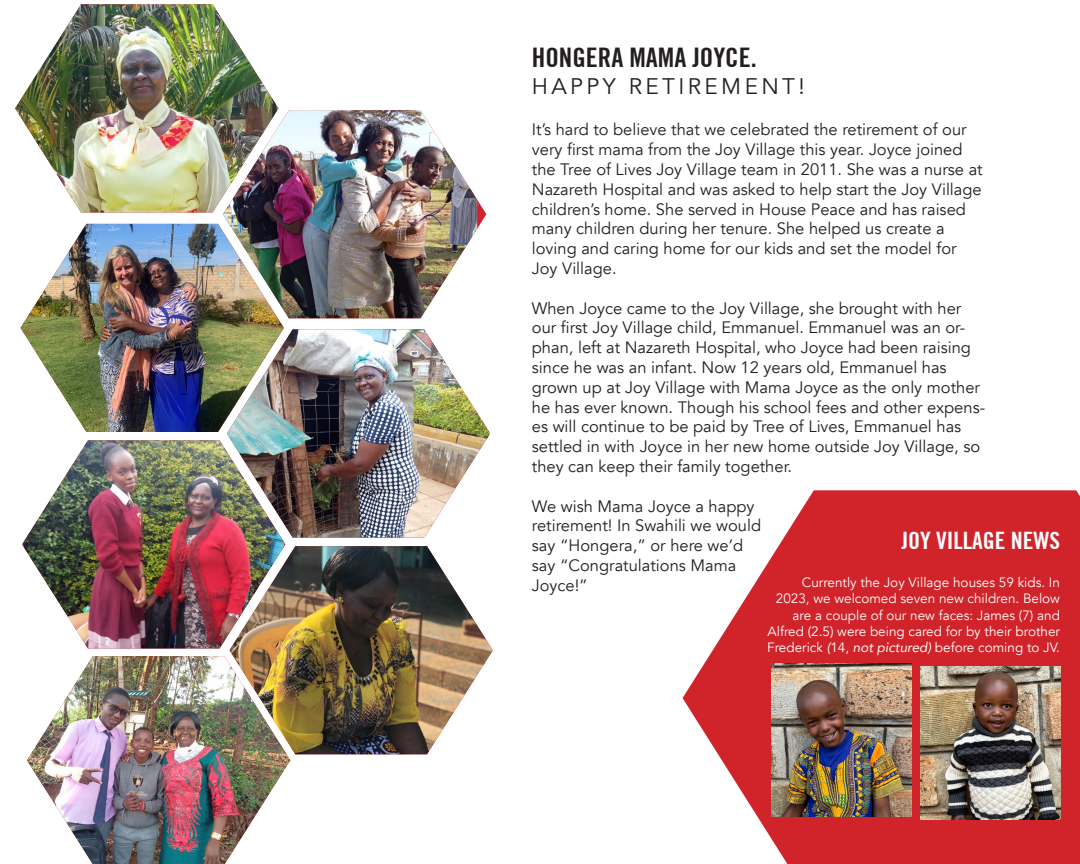
<style>
.page{position:relative;width:1080px;height:864px;background:#fff}
.page>*{position:absolute;margin:0;border:0;box-sizing:border-box;transform-origin:0 0}
.t1{font:700 condensed 27px "Trade Gothic No.20";color:#231f20}
.t2{font:700 condensed 24px "Trade Gothic No.20";color:#fff}
.t3{font:22.5px "Avenir";letter-spacing:.15em;color:#231f20}
.t4{font:16.5px/19.8px "Avenir";color:#231f20}
.t5{font:13.5px/16.2px "Avenir";color:#fff;text-align:right}
.s1{font-style:italic}
</style>
<div class="page">
<img style="left:21px;top:224px;width:263px;height:208px">
<img style="left:15px;top:4px;width:263px;height:208px">
<img style="left:223px;top:110px;width:254px;height:208px">
<img style="left:227px;top:329px;width:263px;height:209px">
<img style="left:27px;top:656px;width:263px;height:208px">
<img style="left:22px;top:440px;width:262px;height:208px">
<svg style="left:683px;top:490px;width:397px;height:374px;fill:#d1232a"></svg>
<img style="left:230px;top:546px;width:263px;height:208px">
<img style="left:771px;top:663px;width:141px;height:153px">
<img style="left:920px;top:666px;width:141px;height:153px">
<p class="t1" style="left:532px;top:41px;width:226px">HONGERA MAMA JOYCE.</p>
<p class="t3" style="left:532px;top:73px;width:274px">HAPPY RETIREMENT!</p>
<p class="t4" style="left:532px;top:120px;width:452px">It’s hard to believe that we celebrated the retirement of our very first mama from the Joy Village this year. Joyce joined the Tree of Lives Joy Village team in 2011. She was a nurse at Nazareth Hospital and was asked to help start the Joy Village children’s home. She served in House Peace and has raised many children during her tenure. She helped us create a</p>
<p class="t4" style="left:532px;top:239px;width:426px">loving and caring home for our kids and set the model for<br>Joy Village.</p>
<p class="t4" style="left:532px;top:298px;width:455px">When Joyce came to the Joy Village, she brought with her our first Joy Village child, Emmanuel. Emmanuel was an or&shy;phan, left at Nazareth Hospital, who Joyce had been raising since he was an infant. Now 12 years old, Emmanuel has grown up at Joy Village with Mama Joyce as the only mother he has ever known. Though his school fees and other expens&shy;es will continue to be paid by Tree of Lives, Emmanuel has settled in with Joyce in her new home outside Joy Village, so they can keep their family together.</p>
<p class="t4" style="left:532px;top:496px;width:224px">We wish Mama Joyce a happy</p>
<p class="t4" style="left:532px;top:516px;width:231px">retirement! In Swahili we would</p>
<p class="t4" style="left:532px;top:536px;width:213px">say “Hongera,” or here we’d</p>
<p class="t4" style="left:532px;top:556px;width:206px">say “Congratulations Mama</p>
<p class="t4" style="left:532px;top:576px;width:57px">Joyce!”</p>
<p class="t2" style="left:901px;top:526px;width:160px">JOY VILLAGE NEWS</p>
<p class="t5" style="left:802px;top:575px;width:260px">Currently the Joy Village houses 59 kids. In</p>
<p class="t5" style="left:776px;top:591px;width:286px">2023, we welcomed seven new children. Below are a couple of our new faces: James (7) and</p>
<p class="t5" style="left:768px;top:623px;width:294px">Alfred (2.5) were being cared for by their brother</p>
<p class="t5" style="left:767px;top:639px;width:294px">Frederick <span class="s1">(</span>14, <span class="s1">not pictured)</span> before coming to JV.</p>
</div>
